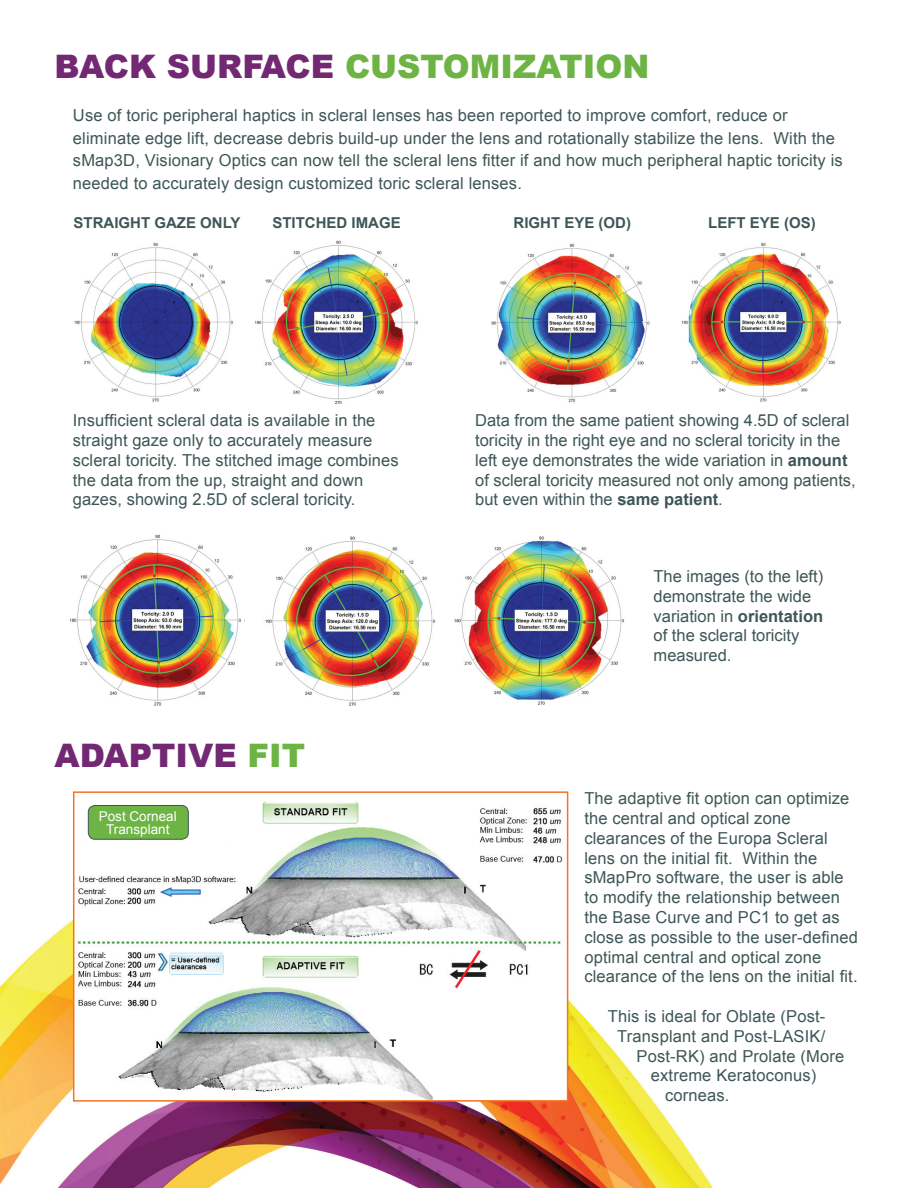
<style>
.page{position:relative;width:918px;height:1188px;background:#fff}
.page>*{position:absolute;margin:0;border:0;box-sizing:border-box;transform-origin:0 0}
.t1{font:900 32.4px "Arial";color:#6db444}
.t2{font:900 32.4px "Arial";color:#732874}
.t3{font:16.5px/19.8px "Arial";letter-spacing:.01em;color:#3e5657}
.t4{font:700 15px "Arial";color:#3e5657}
.t5{font:13.5px/12.8px "Arial";color:#fff;text-align:center}
.s1{color:#732874}
.s2{color:#6db444}
.s3{font-weight:700}
</style>
<div class="page">
<img style="left:0;top:808px;width:713px;height:380px">
<img style="left:491px;top:243px;width:159px;height:160px">
<img style="left:74px;top:242px;width:159px;height:160px">
<img style="left:681px;top:242px;width:160px;height:160px">
<img style="left:255px;top:240px;width:162px;height:164px">
<img style="left:76px;top:801px;width:489px;height:298px">
<div style="left:73px;top:791px;width:495px;height:311px;border:2px solid #f47322"></div>
<div style="left:76px;top:795px;width:127px;height:48px;background:#fff"></div>
<div style="left:434px;top:1045px;width:131px;height:55px;background:#fff"></div>
<img style="left:70px;top:534px;width:171px;height:172px">
<img style="left:265px;top:536px;width:171px;height:170px">
<img style="left:454px;top:536px;width:170px;height:169px">
<div style="left:76px;top:848px;width:157px;height:26px;background:#fff"></div>
<div style="left:88px;top:806px;width:100px;height:33px;background:#6db444;border-radius:7px"></div>
<div style="left:88px;top:805px;width:101px;height:35px;border:1px solid #3e5657;border-radius:7px"></div>
<h1 class="t1" style="left:55px;top:43px;width:596px"><span class="s1">BACK SURFACE</span> CUSTOMIZATION</h1>
<p class="t3" style="left:73px;top:104px;width:771px;line-height:22.5px">Use of toric peripheral haptics in scleral lenses has been reported to improve comfort, reduce or eliminate edge lift, decrease debris build-up under the lens and rotationally stabilize the lens. With the sMap3D, Visionary Optics can now tell the scleral lens fitter if and how much peripheral haptic toricity is needed to accurately design customized toric scleral lenses.</p>
<p class="t4" style="left:74px;top:213px;width:168px">STRAIGHT GAZE ONLY</p>
<p class="t4" style="left:272px;top:213px;width:130px">STITCHED IMAGE</p>
<p class="t4" style="left:514px;top:213px;width:119px">RIGHT EYE (OD)</p>
<p class="t4" style="left:708px;top:213px;width:109px">LEFT EYE (OS)</p>
<p class="t3" style="left:73px;top:411px;width:327px">Insufficient scleral data is available in the straight gaze only to accurately measure scleral toricity. The stitched image combines the data from the up, straight and down gazes, showing 2.5D of scleral toricity.</p>
<h1 class="t2" style="left:55px;top:732px;width:252px">ADAPTIVE <span class="s2">FIT</span></h1>
<p class="t5" style="left:99px;top:810px;width:80px">Post Corneal<br>Transplant</p>
<p class="t3" style="left:475px;top:411px;width:382px">Data from the same patient showing 4.5D of scleral toricity in the right eye and no scleral toricity in the left eye demonstrates the wide variation in <span class="s3">amount </span>of scleral toricity measured not only among patients, but even within the <span class="s3">same patient</span>.</p>
<p class="t3" style="left:654px;top:567px;width:171px">The images (to the left) demonstrate the wide variation in <span class="s3">orientation </span>of the scleral toricity measured.</p>
<p class="t3" style="left:584px;top:789px;width:275px">The adaptive fit option can optimize the central and optical zone clearances of the Europa Scleral lens on the initial fit. Within the sMapPro software, the user is able to modify the relationship between the Base Curve and PC1 to get as close as possible to the user-defined optimal central and optical zone clearance of the lens on the initial fit.</p>
<p class="t3" style="left:608px;top:1006px;width:219px">This is ideal for Oblate (Post-</p>
<p class="t3" style="left:617px;top:1026px;width:210px">Transplant and Post-LASIK/</p>
<p class="t3" style="left:637px;top:1046px;width:209px">Post-RK) and Prolate (More</p>
<p class="t3" style="left:651px;top:1066px;width:167px">extreme Keratoconus)</p>
<p class="t3" style="left:665px;top:1086px;width:66px">corneas.</p>
</div>
